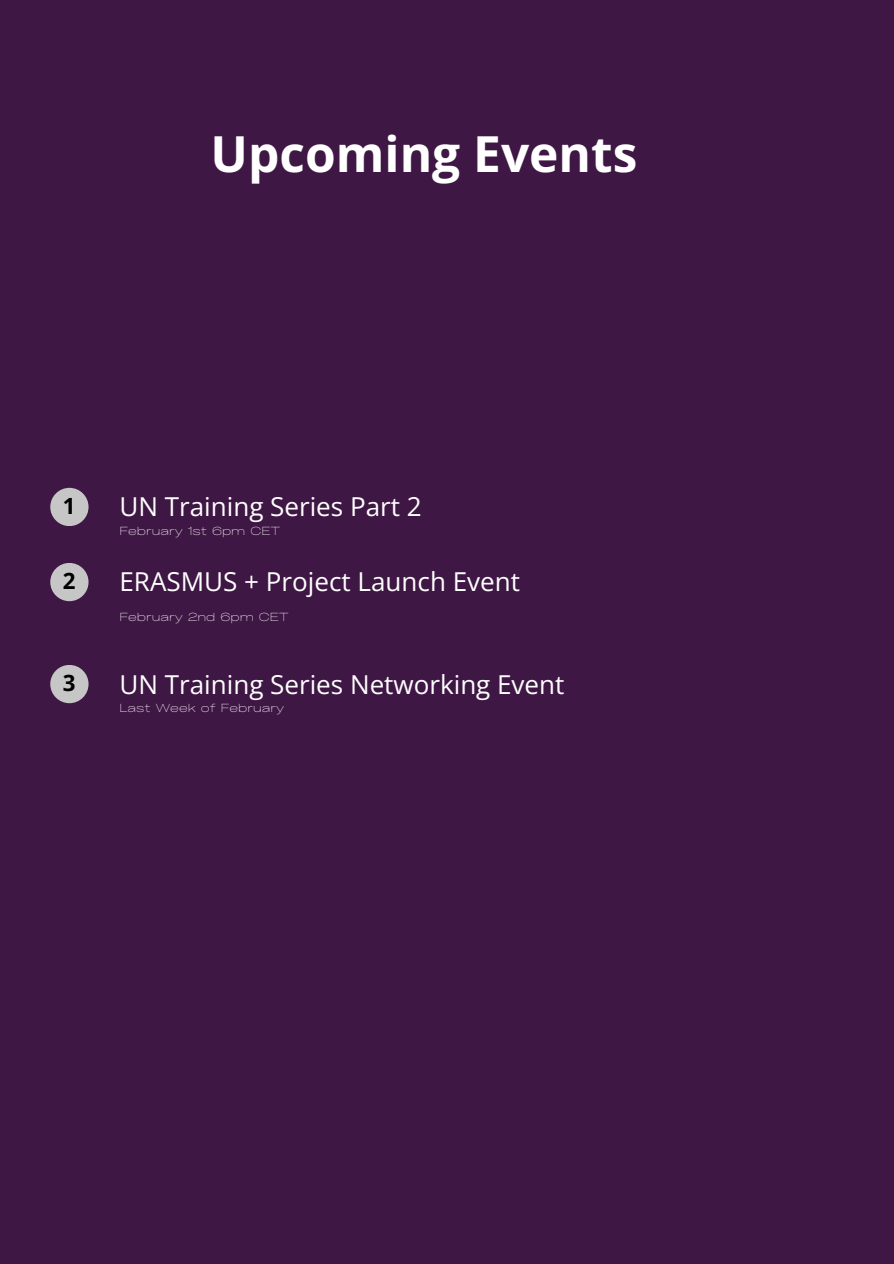
<style>
.page{position:relative;width:894px;height:1264px;background:#fff}
.page>*{position:absolute;margin:0;border:0;box-sizing:border-box;transform-origin:0 0}
.t1{font:700 49.65px "Open Sans";color:#fff}
.t2{font:26.1px "Open Sans";color:#fff}
.t3{font:700 22.35px "Open Sans";color:#000}
.t4{font:100 11.1px "Cy Grotesk Grand";color:#fff}
</style>
<div class="page">
<div style="left:0;top:0;width:893px;height:1263px;background:#3f1744"></div>
<svg style="left:50px;top:488px;width:38px;height:38px"></svg>
<svg style="left:50px;top:563px;width:38px;height:38px"></svg>
<svg style="left:50px;top:665px;width:38px;height:38px"></svg>
<p class="t1" style="left:210px;top:119px;width:428px">Upcoming Events</p>
<p class="t3" style="left:63px;top:490px;width:14px">1</p>
<p class="t3" style="left:63px;top:565px;width:14px">2</p>
<p class="t3" style="left:63px;top:667px;width:14px">3</p>
<h1 class="t2" style="left:119px;top:488px;width:304px">UN Training Series Part 2</h1>
<p class="t4" style="left:119px;top:523px;width:162px">February 1st 6pm CET</p>
<p class="t2" style="left:119px;top:563px;width:402px">ERASMUS + Project Launch Event</p>
<p class="t4" style="left:119px;top:609px;width:171px">February 2nd 6pm CET</p>
<p class="t2" style="left:119px;top:665px;width:446px">UN Training Series Networking Event</p>
<p class="t4" style="left:119px;top:701px;width:166px">Last Week of February</p>
</div>
